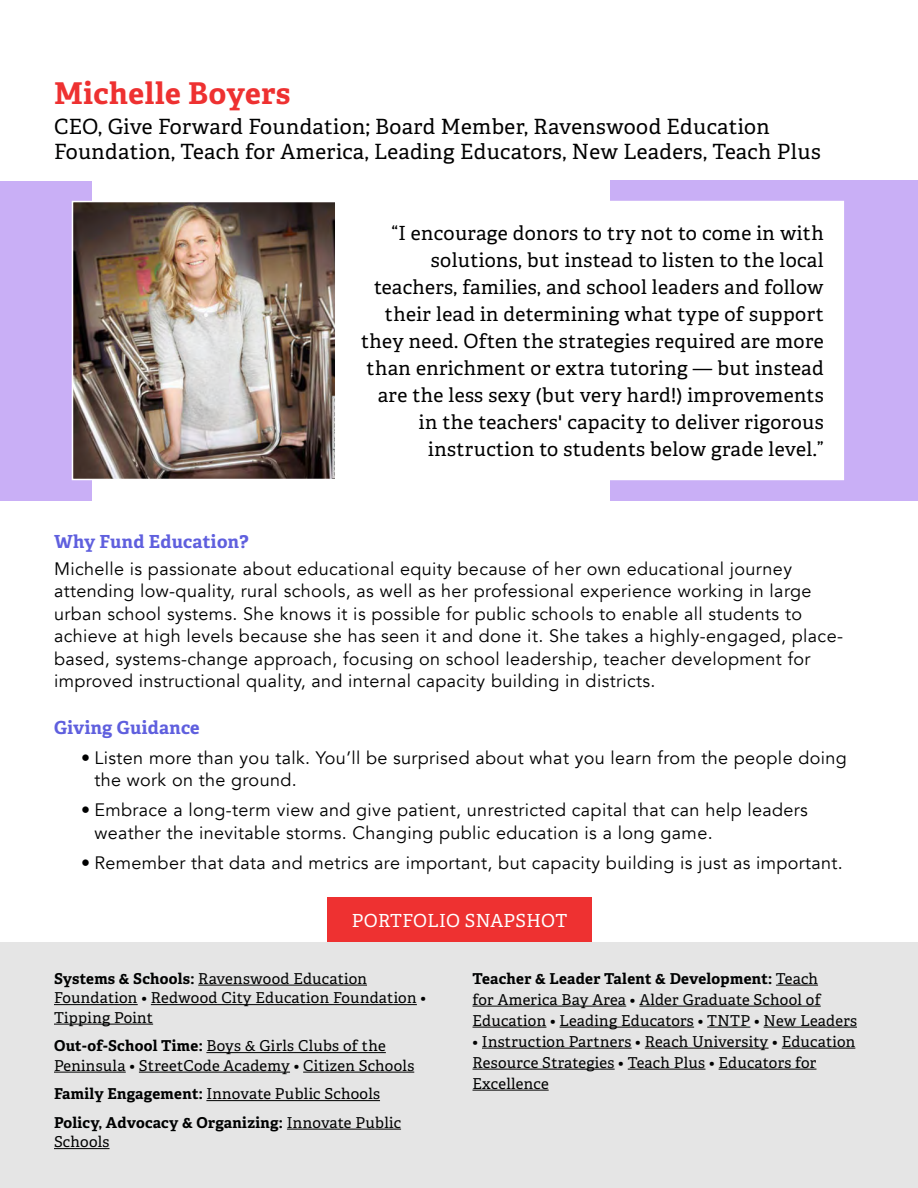
<style>
.page{position:relative;width:918px;height:1188px;background:#fff}
.page>*{position:absolute;margin:0;border:0;box-sizing:border-box;transform-origin:0 0}
.t1{font:700 30px "Adelle";letter-spacing:.02em;color:#ee3131}
.t2{font:21px/25.5px "Adelle";letter-spacing:.02em;color:#000101}
.t3{font:19.5px/27px "Adelle";letter-spacing:.02em;color:#000;text-align:right}
.t4{font:18px/22.5px "Avenir";letter-spacing:.02em;color:#000101}
.t5{font:700 18px "Adelle";letter-spacing:.02em;color:#5f5fde}
.t6{font:18px "Adelle";letter-spacing:.02em;color:#fff}
.t7{font:15px/21px "Adelle";letter-spacing:.02em;color:#000101}
.t8{font:700 15px/28.5px "Adelle";letter-spacing:.02em;color:#000101}
.s1{font-weight:700}
.s2{font-weight:400}
</style>
<div class="page">
<div style="left:327px;top:898px;width:265px;height:44px;background:#ee3131"></div>
<div style="left:0;top:942px;width:918px;height:246px;background:#e5e5e5"></div>
<hr style="left:198px;top:985px;width:169px;height:1px;background:#000101">
<hr style="left:54px;top:1004px;width:84px;height:1px;background:#000101">
<hr style="left:151px;top:1004px;width:266px;height:1px;background:#000101">
<hr style="left:54px;top:1024px;width:99px;height:1px;background:#000101">
<hr style="left:206px;top:1052px;width:180px;height:1px;background:#000101">
<hr style="left:54px;top:1072px;width:72px;height:1px;background:#000101">
<hr style="left:139px;top:1072px;width:151px;height:1px;background:#000101">
<hr style="left:303px;top:1072px;width:111px;height:1px;background:#000101">
<hr style="left:206px;top:1100px;width:174px;height:1px;background:#000101">
<hr style="left:287px;top:1129px;width:114px;height:1px;background:#000101">
<hr style="left:54px;top:1148px;width:56px;height:1px;background:#000101">
<hr style="left:776px;top:985px;width:42px;height:1px;background:#000101">
<hr style="left:472px;top:1006px;width:154px;height:1px;background:#000101">
<hr style="left:639px;top:1006px;width:182px;height:1px;background:#000101">
<hr style="left:472px;top:1027px;width:74px;height:1px;background:#000101">
<hr style="left:560px;top:1027px;width:134px;height:1px;background:#000101">
<hr style="left:707px;top:1027px;width:43px;height:1px;background:#000101">
<hr style="left:764px;top:1027px;width:93px;height:1px;background:#000101">
<hr style="left:482px;top:1048px;width:150px;height:1px;background:#000101">
<hr style="left:645px;top:1048px;width:124px;height:1px;background:#000101">
<hr style="left:782px;top:1048px;width:73px;height:1px;background:#000101">
<hr style="left:472px;top:1069px;width:143px;height:1px;background:#000101">
<hr style="left:628px;top:1069px;width:77px;height:1px;background:#000101">
<hr style="left:719px;top:1069px;width:97px;height:1px;background:#000101">
<hr style="left:472px;top:1090px;width:77px;height:1px;background:#000101">
<div style="left:610px;top:180px;width:308px;height:321px;background:#c9aff6"></div>
<div style="left:464px;top:201px;width:380px;height:279px;background:#fff"></div>
<div style="left:0;top:181px;width:91px;height:320px;background:#c9aff6"></div>
<img style="left:75px;top:204px;width:259px;height:273px">
<div style="left:72px;top:201px;width:265px;height:279px;border:2px solid #fff"></div>
<h1 class="t1" style="left:54px;top:71px;width:238px">Michelle Boyers</h1>
<p class="t2" style="left:54px;top:113px;width:768px">CEO, Give Forward Foundation; Board Member, Ravenswood Education<br>Foundation, Teach for America, Leading Educators, New Leaders, Teach Plus</p>
<p class="t3" style="left:361px;top:219px;width:464px">“I encourage donors to try not to come in with solutions, but instead to listen to the local teachers, families, and school leaders and follow their lead in determining what type of support they need. Often the strategies required are more than enrichment or extra tutoring — but instead are the less sexy (but very hard!) improvements in the teachers' capacity to deliver rigorous instruction to students below grade level.”</p>
<p class="t5" style="left:54px;top:528px;width:196px">Why Fund Education?</p>
<p class="t4" style="left:54px;top:557px;width:791px">Michelle is passionate about educational equity because of her own educational journey attending low-quality, rural schools, as well as her professional experience working in large urban school systems. She knows it is possible for public schools to enable all students to achieve at high levels because she has seen it and done it. She takes a highly-engaged, place&shy;based, systems-change approach, focusing on school leadership, teacher development for improved instructional quality, and internal capacity building in districts.</p>
<p class="t5" style="left:54px;top:714px;width:147px">Giving Guidance</p>
<p class="t4" style="left:94px;top:746px;width:754px;text-indent:-14px">• Listen more than you talk. You’ll be surprised about what you learn from the people doing the work on the ground.</p>
<p class="t4" style="left:94px;top:799px;width:715px;text-indent:-14px">• Embrace a long-term view and give patient, unrestricted capital that can help leaders weather the inevitable storms. Changing public education is a long game.</p>
<p class="t4" style="left:81px;top:851px;width:763px">• Remember that data and metrics are important, but capacity building is just as important.</p>
<p class="t6" style="left:352px;top:907px;width:217px">PORTFOLIO SNAPSHOT</p>
<p class="t7" style="left:54px;top:968px;width:374px;line-height:19.5px"><span class="s1">Systems &amp; Schools:</span> Ravenswood Education<br>Foundation • Redwood City Education Foundation •<br>Tipping Point</p>
<p class="t7" style="left:54px;top:1035px;width:362px;line-height:19.5px"><span class="s1">Out-of-School Time:</span> Boys &amp; Girls Clubs of the<br>Peninsula • StreetCode Academy • Citizen Schools</p>
<p class="t8" style="left:54px;top:1079px;width:349px">Family Engagement: <span class="s2">Innovate Public Schools<br></span>Policy, Advocacy &amp; Organizing: <span class="s2">Innovate Public</span></p>
<p class="t7" style="left:54px;top:1131px;width:57px">Schools</p>
<p class="t7" style="left:472px;top:967px;width:386px"><span class="s1">Teacher &amp; Leader Talent &amp; Development:</span> Teach<br>for America Bay Area • Alder Graduate School of<br>Education • Leading Educators • TNTP • New Leaders</p>
<p class="t7" style="left:472px;top:1030px;width:384px">• Instruction Partners • Reach University • Education<br>Resource Strategies • Teach Plus • Educators for<br>Excellence</p>
</div>
